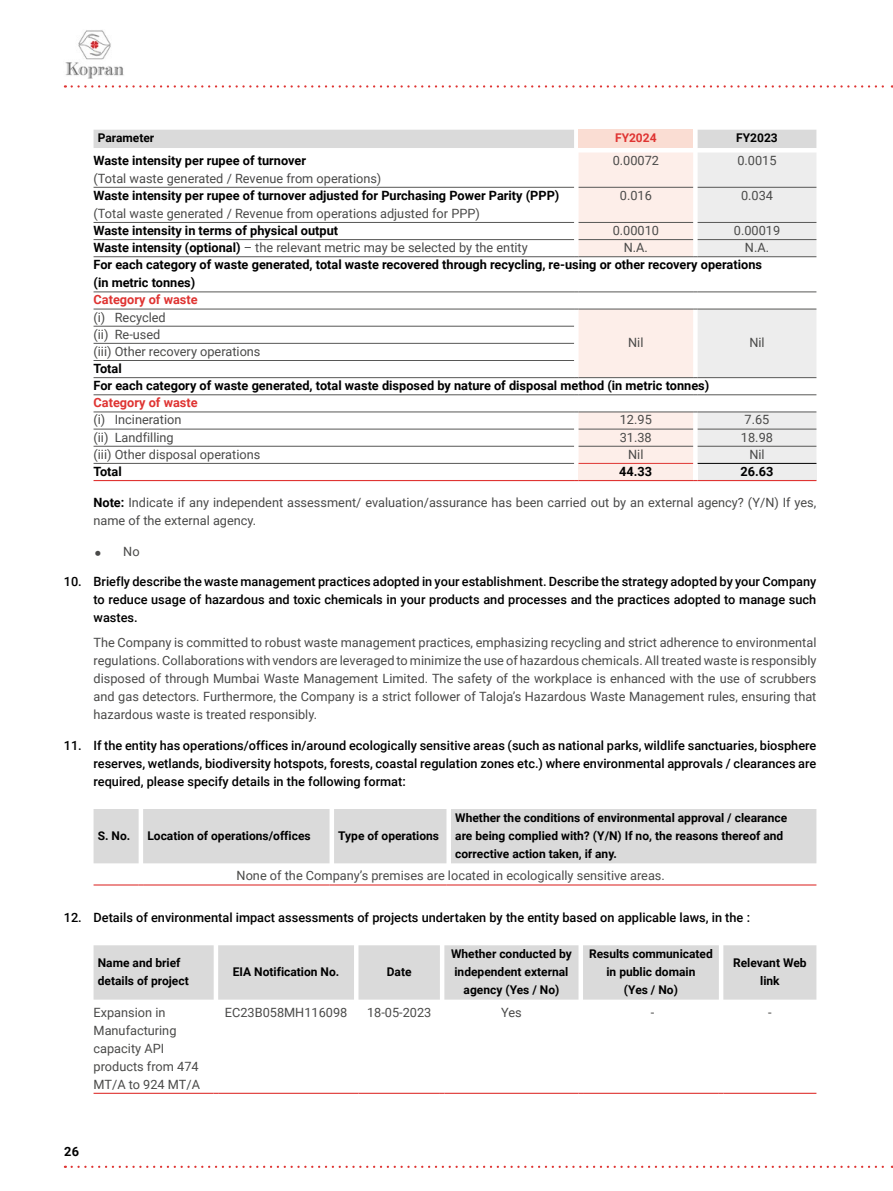
<style>
.page{position:relative;width:893px;height:1191px;background:#fff}
.page>*{position:absolute;margin:0;border:0;box-sizing:border-box;transform-origin:0 0}
.t1{font:12.75px/18px "Roboto";color:#4a4a49}
.t2{font:500 12.75px/18px "Roboto";color:#000;text-align:justify}
.t3{font:700 12.75px/18px "Roboto";color:#000}
.t4{font:700 12.75px "Roboto";color:#df3432}
.t5{font:700 12px/18px "Roboto";color:#000;text-align:center}
.t6{font:700 12px "Roboto";color:#df3432}
.s1{font-weight:700;color:#000}
</style>
<div class="page">
<div style="left:579px;top:463px;width:114px;height:17px;background:#fdeee9"></div>
<div style="left:698px;top:463px;width:118px;height:17px;background:#ededed"></div>
<hr style="left:94px;top:463px;width:480px;height:1px;background:#575756">
<hr style="left:579px;top:463px;width:114px;height:1px;background:#df3432">
<hr style="left:698px;top:463px;width:118px;height:1px;background:#000">
<hr style="left:94px;top:480px;width:480px;height:1px;background:#df3432">
<hr style="left:579px;top:480px;width:114px;height:1px;background:#df3432">
<hr style="left:698px;top:480px;width:118px;height:1px;background:#df3432">
<svg style="left:94px;top:130px;width:722px;height:333px"></svg>
<hr style="left:579px;top:412px;width:114px;height:1px;background:#575756">
<hr style="left:94px;top:187px;width:480px;height:1px;background:#575756">
<hr style="left:698px;top:187px;width:118px;height:1px;background:#575756">
<hr style="left:698px;top:222px;width:118px;height:1px;background:#575756">
<hr style="left:698px;top:239px;width:118px;height:1px;background:#575756">
<hr style="left:94px;top:326px;width:480px;height:1px;background:#575756">
<hr style="left:94px;top:343px;width:480px;height:1px;background:#575756">
<hr style="left:94px;top:429px;width:480px;height:1px;background:#575756">
<hr style="left:698px;top:429px;width:118px;height:1px;background:#575756">
<hr style="left:94px;top:446px;width:480px;height:1px;background:#575756">
<hr style="left:698px;top:446px;width:118px;height:1px;background:#575756">
<hr style="left:579px;top:187px;width:114px;height:1px;background:#575756">
<hr style="left:579px;top:222px;width:114px;height:1px;background:#575756">
<hr style="left:579px;top:239px;width:114px;height:1px;background:#575756">
<hr style="left:579px;top:429px;width:114px;height:1px;background:#575756">
<hr style="left:579px;top:446px;width:114px;height:1px;background:#575756">
<div style="left:94px;top:809px;width:722px;height:54px;background:#dadada"></div>
<hr style="left:94px;top:884px;width:45px;height:1px;background:#df3432">
<hr style="left:143px;top:884px;width:187px;height:1px;background:#df3432">
<hr style="left:334px;top:884px;width:112px;height:1px;background:#df3432">
<hr style="left:451px;top:884px;width:365px;height:1px;background:#df3432">
<div style="left:94px;top:945px;width:722px;height:54px;background:#dadada"></div>
<hr style="left:94px;top:1092px;width:120px;height:1px;background:#df3432">
<hr style="left:218px;top:1092px;width:136px;height:1px;background:#df3432">
<hr style="left:358px;top:1092px;width:82px;height:1px;background:#df3432">
<hr style="left:444px;top:1092px;width:134px;height:1px;background:#df3432">
<hr style="left:583px;top:1092px;width:136px;height:1px;background:#df3432">
<hr style="left:723px;top:1092px;width:93px;height:1px;background:#df3432">
<img style="left:65px;top:30px;width:59px;height:48px">
<svg style="left:72px;top:85px;width:821px;height:3px"></svg>
<svg style="left:72px;top:1165px;width:821px;height:3px"></svg>
<p class="t5" style="left:98px;top:129px;width:58px">Parameter</p>
<p class="t6" style="left:615px;top:130px;width:43px">FY2024</p>
<p class="t5" style="left:736px;top:129px;width:43px">FY2023</p>
<p class="t3" style="left:94px;top:151px;width:214px">Waste intensity per rupee of turnover</p>
<p class="t1" style="left:94px;top:169px;width:289px">(Total waste generated / Revenue from operations)</p>
<p class="t1" style="left:613px;top:151px;width:48px">0.00072</p>
<p class="t1" style="left:737px;top:151px;width:41px">0.0015</p>
<p class="t3" style="left:94px;top:186px;width:467px">Waste intensity per rupee of turnover adjusted for Purchasing Power Parity (PPP)</p>
<p class="t1" style="left:94px;top:204px;width:388px">(Total waste generated / Revenue from operations adjusted for PPP)</p>
<p class="t1" style="left:620px;top:186px;width:34px">0.016</p>
<p class="t1" style="left:741px;top:186px;width:34px">0.034</p>
<p class="t3" style="left:94px;top:221px;width:246px">Waste intensity in terms of physical output</p>
<p class="t1" style="left:613px;top:221px;width:48px">0.00010</p>
<p class="t1" style="left:734px;top:221px;width:48px">0.00019</p>
<p class="t1" style="left:94px;top:238px;width:436px"><span class="s1">Waste intensity (optional)</span> – the relevant metric may be selected by the entity</p>
<p class="t1" style="left:624px;top:238px;width:26px">N.A.</p>
<p class="t1" style="left:745px;top:238px;width:26px">N.A.</p>
<p class="t3" style="left:94px;top:255px;width:670px">For each category of waste generated, total waste recovered through recycling, re-using or other recovery operations (in metric tonnes)</p>
<p class="t4" style="left:94px;top:291px;width:106px">Category of waste</p>
<p class="t1" style="left:94px;top:307px;width:74px">(i) Recycled</p>
<p class="t1" style="left:628px;top:333px;width:17px">Nil</p>
<p class="t1" style="left:749px;top:333px;width:17px">Nil</p>
<p class="t1" style="left:94px;top:325px;width:169px;line-height:17.1px">(ii) Re-used<br>(iii) Other recovery operations</p>
<p class="t3" style="left:94px;top:359px;width:617px;line-height:17.1px">Total<br>For each category of waste generated, total waste disposed by nature of disposal method (in metric tonnes)</p>
<p class="t4" style="left:94px;top:394px;width:106px">Category of waste</p>
<p class="t1" style="left:94px;top:410px;width:89px">(i) Incineration</p>
<p class="t1" style="left:620px;top:410px;width:34px">12.95</p>
<p class="t1" style="left:745px;top:410px;width:26px">7.65</p>
<p class="t1" style="left:94px;top:427px;width:82px">(ii) Landfilling</p>
<p class="t1" style="left:620px;top:427px;width:34px">31.38</p>
<p class="t1" style="left:741px;top:427px;width:34px">18.98</p>
<p class="t1" style="left:93px;top:445px;width:168px">(iii) Other disposal operations</p>
<p class="t1" style="left:628px;top:445px;width:17px">Nil</p>
<p class="t1" style="left:749px;top:445px;width:17px">Nil</p>
<p class="t3" style="left:93px;top:462px;width:30px">Total</p>
<p class="t3" style="left:619px;top:462px;width:34px">44.33</p>
<p class="t3" style="left:740px;top:462px;width:34px">26.63</p>
<p class="t1" style="left:93px;top:493px;width:724px"><span class="s1">Note:</span> Indicate if any independent assessment/ evaluation/assurance has been carried out by an external agency? (Y/N) If yes, name of the external agency.</p>
<p class="t1" style="left:123px;top:541px;width:18px">No</p>
<p class="t2" style="left:94px;top:572px;width:724px;text-indent:-30px">10. Briefly describe the waste management practices adopted in your establishment. Describe the strategy adopted by your Company to reduce usage of hazardous and toxic chemicals in your products and processes and the practices adopted to manage such wastes.</p>
<p class="t1" style="left:94px;top:632px;width:724px;text-align:justify">The Company is committed to robust waste management practices, emphasizing recycling and strict adherence to environmental regulations. Collaborations with vendors are leveraged to minimize the use of hazardous chemicals. All treated waste is responsibly disposed of through Mumbai Waste Management Limited. The safety of the workplace is enhanced with the use of scrubbers and gas detectors. Furthermore, the Company is a strict follower of Taloja’s Hazardous Waste Management rules, ensuring that hazardous waste is treated responsibly.</p>
<p class="t2" style="left:94px;top:735px;width:724px;text-indent:-30px">11. If the entity has operations/offices in/around ecologically sensitive areas (such as national parks, wildlife sanctuaries, biosphere reserves, wetlands, biodiversity hotspots, forests, coastal regulation zones etc.) where environmental approvals / clearances are required, please specify details in the following format:</p>
<p class="t5" style="left:455px;top:808px;width:333px;text-align:left">Whether the conditions of environmental approval / clearance are being complied with? (Y/N) If no, the reasons thereof and corrective action taken, if any.</p>
<p class="t1" style="left:237px;top:866px;width:430px">None of the Company’s premises are located in ecologically sensitive areas.</p>
<p class="t2" style="left:64px;top:908px;width:688px">12. Details of environmental impact assessments of projects undertaken by the entity based on applicable laws, in the :</p>
<p class="t5" style="left:98px;top:953px;width:92px;text-align:left">Name and brief details of project</p>
<p class="t5" style="left:233px;top:962px;width:108px">EIA Notification No.</p>
<p class="t5" style="left:387px;top:962px;width:26px">Date</p>
<p class="t5" style="left:98px;top:826px;width:34px">S. No.</p>
<p class="t5" style="left:147px;top:826px;width:165px">Location of operations/offices</p>
<p class="t5" style="left:338px;top:826px;width:102px">Type of operations</p>
<p class="t5" style="left:451px;top:944px;width:122px">Whether conducted by independent external agency (Yes / No)</p>
<p class="t5" style="left:589px;top:944px;width:125px">Results communicated in public domain<br>(Yes / No)</p>
<p class="t5" style="left:733px;top:953px;width:75px">Relevant Web link</p>
<p class="t1" style="left:94px;top:1002px;width:108px">Expansion in<br>Manufacturing capacity API products from 474<br>MT/A to 924 MT/A</p>
<p class="t1" style="left:225px;top:1002px;width:124px">EC23B058MH116098</p>
<p class="t1" style="left:367px;top:1002px;width:66px">18-05-2023</p>
<p class="t1" style="left:501px;top:1002px;width:22px">Yes</p>
<p class="t1" style="left:651px;top:1002px;width:5px">-</p>
<p class="t1" style="left:768px;top:1002px;width:5px">-</p>
<p class="t3" style="left:64px;top:1142px;width:17px">26</p>
</div>
